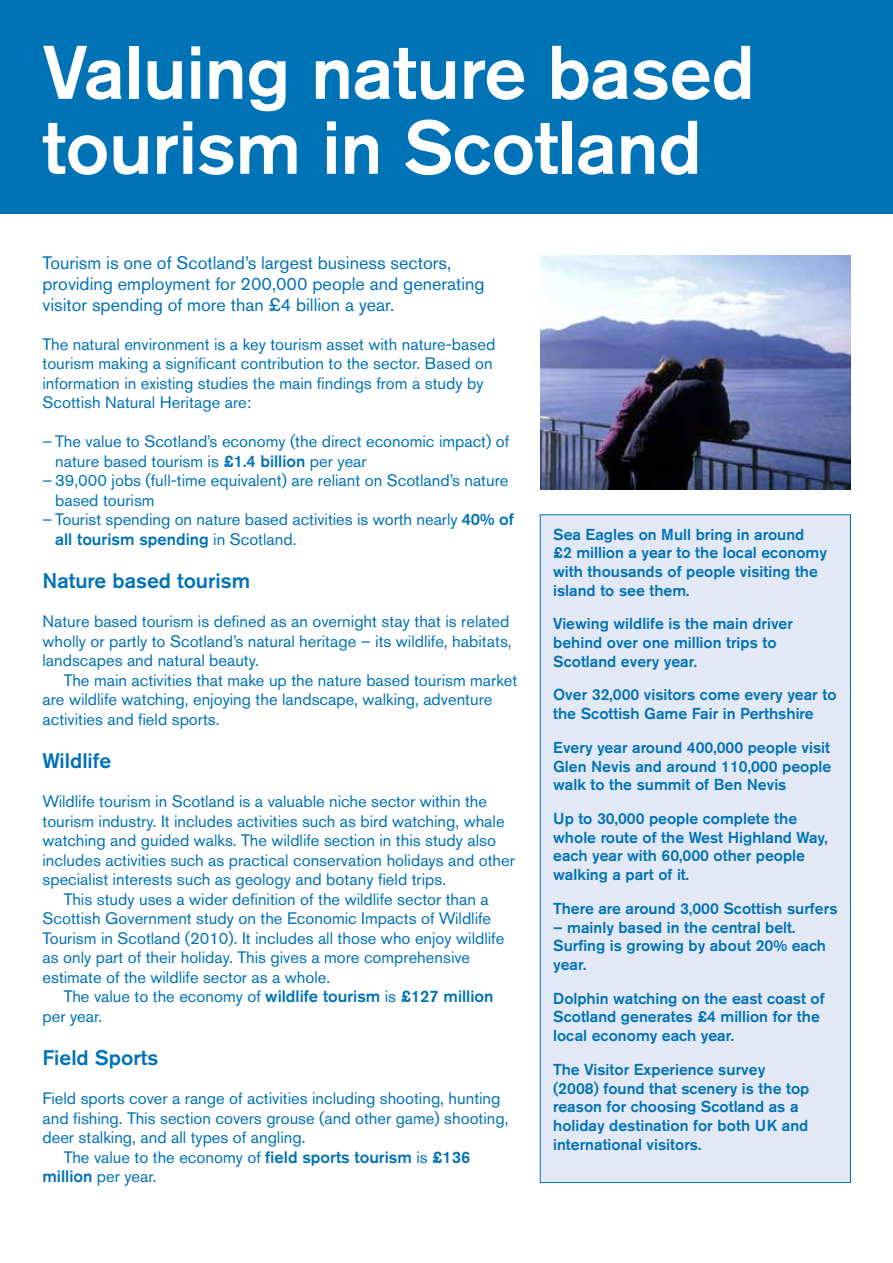
<style>
.page{position:relative;width:893px;height:1263px;background:#fff}
.page>*{position:absolute;margin:0;border:0;box-sizing:border-box;transform-origin:0 0}
.t1{font:500 75px/75px "Akzidenz Grotesk BE";letter-spacing:-.005em;color:#fff}
.t2{font:500 21px "Akzidenz Grotesk BE";color:#0072b6}
.t3{font:18px/21px "Akzidenz Grotesk BE";color:#0072b6}
.t4{font:16.5px/19.5px "Akzidenz Grotesk BE";color:#0072b6}
.t5{font:500 16.5px "Akzidenz Grotesk BE";color:#0072b6}
.t6{font:500 15.75px/18.8px "Akzidenz Grotesk BE";color:#0072b6}
.s1{font-weight:500}
.s2{font-weight:400}
</style>
<div class="page">
<div style="left:0;top:0;width:893px;height:214px;background:#0072b6"></div>
<div style="left:540px;top:515px;width:310px;height:667px;background:#e2e8f4"></div>
<img style="left:540px;top:255px;width:310px;height:234px">
<h1 class="t1" style="left:43px;top:33px;width:714px">Valuing nature based tourism in Scotland</h1>
<p class="t3" style="left:43px;top:252px;width:444px">Tourism is one of Scotland’s largest business sectors, providing employment for 200,000 people and generating visitor spending of more than £4 billion a year.</p>
<p class="t4" style="left:43px;top:334px;width:454px">The natural environment is a key tourism asset with nature-based tourism making a significant contribution to the sector. Based on information in existing studies the main findings from a study by Scottish Natural Heritage are:</p>
<p class="t4" style="left:55px;top:432px;width:455px;text-indent:-13px">– The value to Scotland’s economy (the direct economic impact) of nature based tourism is <span class="s1">£1.4 billion</span> per year</p>
<p class="t4" style="left:55px;top:471px;width:455px;text-indent:-13px">– 39,000 jobs (full-time equivalent) are reliant on Scotland’s nature based tourism</p>
<p class="t4" style="left:55px;top:510px;width:460px;text-indent:-13px">– Tourist spending on nature based activities is worth nearly <span class="s1">40% of all tourism spending</span> in Scotland.</p>
<p class="t2" style="left:43px;top:568px;width:209px">Nature based tourism</p>
<p class="t4" style="left:43px;top:612px;width:471px">Nature based tourism is defined as an overnight stay that is related wholly or partly to Scotland’s natural heritage – its wildlife, habitats, landscapes and natural beauty.</p>
<p class="t4" style="left:43px;top:670px;width:476px;text-indent:21px">The main activities that make up the nature based tourism market are wildlife watching, enjoying the landscape, walking, adventure activities and field sports.</p>
<p class="t2" style="left:43px;top:748px;width:70px">Wildlife</p>
<p class="t4" style="left:43px;top:792px;width:446px">Wildlife tourism in Scotland is a valuable niche sector within the</p>
<p class="t4" style="left:43px;top:811px;width:464px">tourism industry. It includes activities such as bird watching, whale</p>
<p class="t4" style="left:43px;top:831px;width:455px">watching and guided walks. The wildlife section in this study also</p>
<p class="t4" style="left:43px;top:850px;width:474px">includes activities such as practical conservation holidays and other</p>
<p class="t4" style="left:43px;top:870px;width:405px">specialist interests such as geology and botany field trips.</p>
<p class="t4" style="left:64px;top:889px;width:426px">This study uses a wider definition of the wildlife sector than a</p>
<p class="t4" style="left:43px;top:909px;width:450px">Scottish Government study on the Economic Impacts of Wildlife</p>
<p class="t4" style="left:43px;top:928px;width:463px">Tourism in Scotland (2010). It includes all those who enjoy wildlife</p>
<p class="t4" style="left:43px;top:948px;width:429px">as only part of their holiday. This gives a more comprehensive</p>
<p class="t4" style="left:43px;top:967px;width:289px">estimate of the wildlife sector as a whole.</p>
<p class="t5" style="left:64px;top:986px;width:431px"><span class="s2">The value to the economy of</span> wildlife tourism <span class="s2">is</span> £127 million</p>
<p class="t4" style="left:43px;top:1006px;width:61px">per year.</p>
<p class="t2" style="left:43px;top:1045px;width:117px">Field Sports</p>
<p class="t4" style="left:43px;top:1089px;width:459px">Field sports cover a range of activities including shooting, hunting</p>
<p class="t4" style="left:43px;top:1108px;width:467px">and fishing. This section covers grouse (and other game) shooting,</p>
<p class="t4" style="left:43px;top:1128px;width:264px">deer stalking, and all types of angling.</p>
<p class="t4" style="left:64px;top:1147px;width:408px">The value to the economy of <span class="s1">field sports tourism</span> is <span class="s1">£136</span></p>
<p class="t4" style="left:43px;top:1167px;width:116px"><span class="s1">million</span> per year.</p>
<p class="t6" style="left:553px;top:524px;width:275px">Sea Eagles on Mull bring in around £2 million a year to the local economy with thousands of people visiting the island to see them.</p>
<p class="t6" style="left:553px;top:614px;width:241px">Viewing wildlife is the main driver behind over one million trips to<br>Scotland every year.</p>
<p class="t6" style="left:553px;top:685px;width:285px">Over 32,000 visitors come every year to the Scottish Game Fair in Perthshire</p>
<p class="t6" style="left:553px;top:738px;width:280px;text-align:justify">Every year around 400,000 people visit Glen Nevis and around 110,000 people walk to the summit of Ben Nevis</p>
<p class="t6" style="left:553px;top:809px;width:276px">Up to 30,000 people complete the whole route of the West Highland Way, each year with 60,000 other people walking a part of it.</p>
<p class="t6" style="left:553px;top:899px;width:286px">There are around 3,000 Scottish surfers</p>
<p class="t6" style="left:553px;top:917px;width:274px">– mainly based in the central belt.<br>Surfing is growing by about 20% each year.</p>
<p class="t6" style="left:553px;top:988px;width:273px">Dolphin watching on the east coast of<br>Scotland generates £4 million for the local economy each year.</p>
<p class="t6" style="left:553px;top:1059px;width:258px">The Visitor Experience survey (2008) found that scenery is the top reason for choosing Scotland as a holiday destination for both UK and international visitors.</p>
</div>
